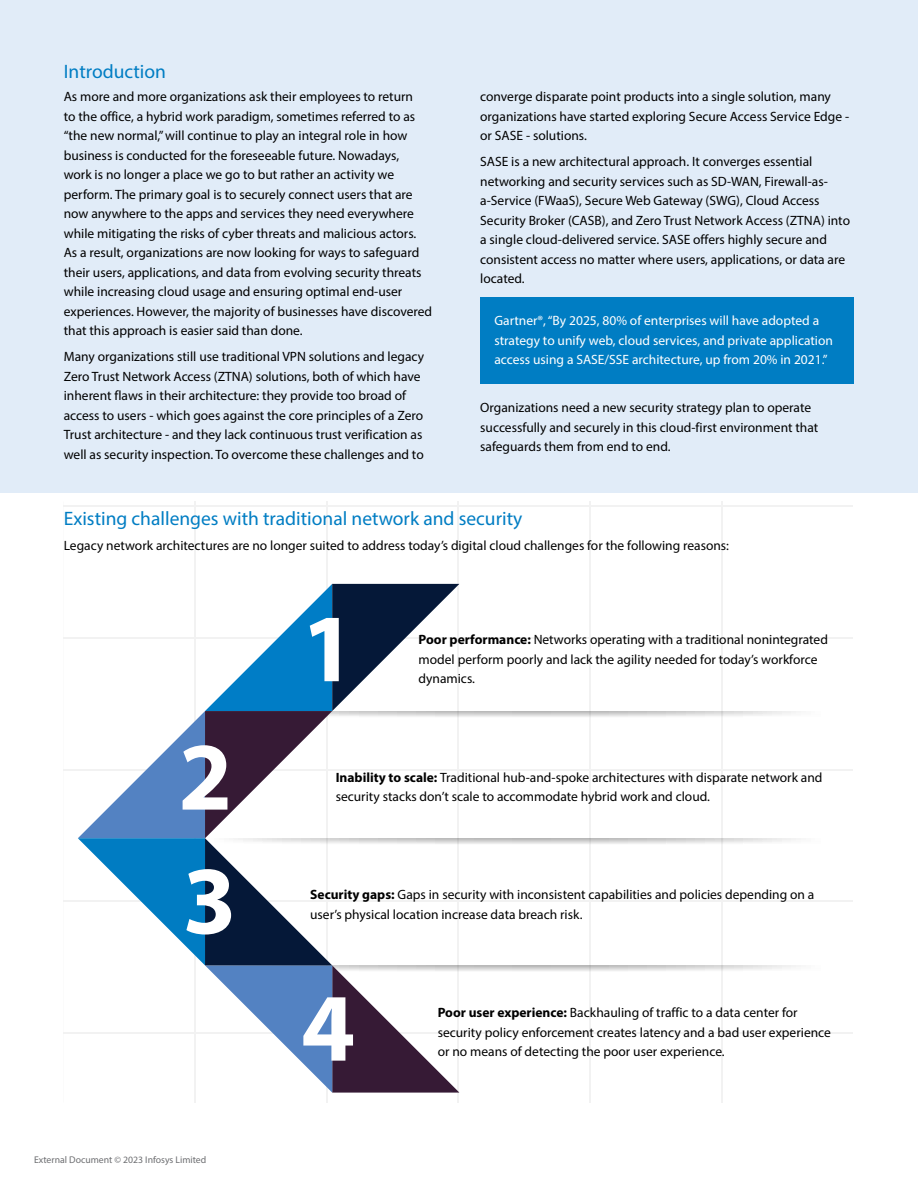
<style>
.page{position:relative;width:918px;height:1188px;background:#fff}
.page>*{position:absolute;margin:0;border:0;box-sizing:border-box;transform-origin:0 0}
.t1{font:19.5px "Myriad Pro";color:#007dc3}
.t2{font:13.5px/19.5px "Myriad Pro";color:#000}
.t3{font:13.5px/19.5px "Myriad Pro";color:#fff}
.t4{font:9.75px "Myriad Pro";color:#6d6e71}
.s1{font-weight:700}
</style>
<div class="page">
<div style="left:0;top:0;width:918px;height:492px;background:#e1ecf8"></div>
<div style="left:480px;top:298px;width:374px;height:86px;background:#007dc3"></div>
<hr style="left:64px;top:1032px;width:789px;height:2px;background:#f2f2f2">
<hr style="left:64px;top:901px;width:789px;height:1px;background:#f2f2f2">
<hr style="left:64px;top:769px;width:789px;height:1px;background:#f2f2f2">
<hr style="left:64px;top:637px;width:789px;height:2px;background:#f2f2f2">
<hr style="left:64px;top:506px;width:789px;height:1px;background:#f2f2f2">
<hr style="left:721px;top:502px;width:1px;height:601px;background:#f2f2f2">
<hr style="left:589px;top:502px;width:2px;height:601px;background:#f2f2f2">
<hr style="left:458px;top:502px;width:1px;height:601px;background:#f2f2f2">
<hr style="left:326px;top:502px;width:1px;height:601px;background:#f2f2f2">
<hr style="left:194px;top:502px;width:2px;height:601px;background:#f2f2f2">
<svg style="left:459px;top:711px;width:337px;height:6px"></svg>
<svg style="left:459px;top:838px;width:337px;height:7px"></svg>
<svg style="left:459px;top:965px;width:337px;height:7px"></svg>
<svg style="left:78px;top:584px;width:381px;height:509px"></svg>
<h1 class="t1" style="left:64px;top:60px;width:104px">Introduction</h1>
<p class="t2" style="left:64px;top:87px;width:370px">As more and more organizations ask their employees to return<br>to the office, a hybrid work paradigm, sometimes referred to as “the new normal,” will continue to play an integral role in how business is conducted for the foreseeable future. Nowadays,<br>work is no longer a place we go to but rather an activity we perform. The primary goal is to securely connect users that are now anywhere to the apps and services they need everywhere while mitigating the risks of cyber threats and malicious actors.<br>As a result, organizations are now looking for ways to safeguard their users, applications, and data from evolving security threats while increasing cloud usage and ensuring optimal end-user experiences. However, the majority of businesses have discovered that this approach is easier said than done.</p>
<p class="t2" style="left:64px;top:347px;width:362px">Many organizations still use traditional VPN solutions and legacy Zero Trust Network Access (ZTNA) solutions, both of which have inherent flaws in their architecture: they provide too broad of access to users - which goes against the core principles of a Zero Trust architecture - and they lack continuous trust verification as well as security inspection. To overcome these challenges and to</p>
<p class="t2" style="left:480px;top:87px;width:370px">converge disparate point products into a single solution, many organizations have started exploring Secure Access Service Edge - or SASE - solutions.</p>
<p class="t2" style="left:480px;top:152px;width:371px">SASE is a new architectural approach. It converges essential networking and security services such as SD-WAN, Firewall-as&shy;a-Service (FWaaS), Secure Web Gateway (SWG), Cloud Access Security Broker (CASB), and Zero Trust Network Access (ZTNA) into a single cloud-delivered service. SASE offers highly secure and consistent access no matter where users, applications, or data are located.</p>
<p class="t3" style="left:494px;top:311px;width:340px">Gartner®, “By 2025, 80% of enterprises will have adopted a strategy to unify web, cloud services, and private application access using a SASE/SSE architecture, up from 20% in 2021.”</p>
<p class="t2" style="left:480px;top:398px;width:340px">Organizations need a new security strategy plan to operate successfully and securely in this cloud-first environment that safeguards them from end to end.</p>
<h1 class="t1" style="left:64px;top:507px;width:460px">Existing challenges with traditional network and security</h1>
<p class="t2" style="left:64px;top:536px;width:667px">Legacy network architectures are no longer suited to address today’s digital cloud challenges for the following reasons:</p>
<p class="t2" style="left:419px;top:630px;width:411px"><span class="s1">Poor performance:</span> Networks operating with a traditional nonintegrated model perform poorly and lack the agility needed for today’s workforce dynamics.</p>
<p class="t2" style="left:336px;top:767px;width:488px"><span class="s1">Inability to scale:</span> Traditional hub-and-spoke architectures with disparate network and security stacks don’t scale to accommodate hybrid work and cloud.</p>
<p class="t2" style="left:310px;top:885px;width:506px"><span class="s1">Security gaps:</span> Gaps in security with inconsistent capabilities and policies depending on a user’s physical location increase data breach risk.</p>
<p class="t4" style="left:34px;top:1154px;width:174px">External Document © 2023 Infosys Limited</p>
<p class="t2" style="left:438px;top:1003px;width:395px"><span class="s1">Poor user experience:</span> Backhauling of traffic to a data center for security policy enforcement creates latency and a bad user experience or no means of detecting the poor user experience.</p>
</div>
